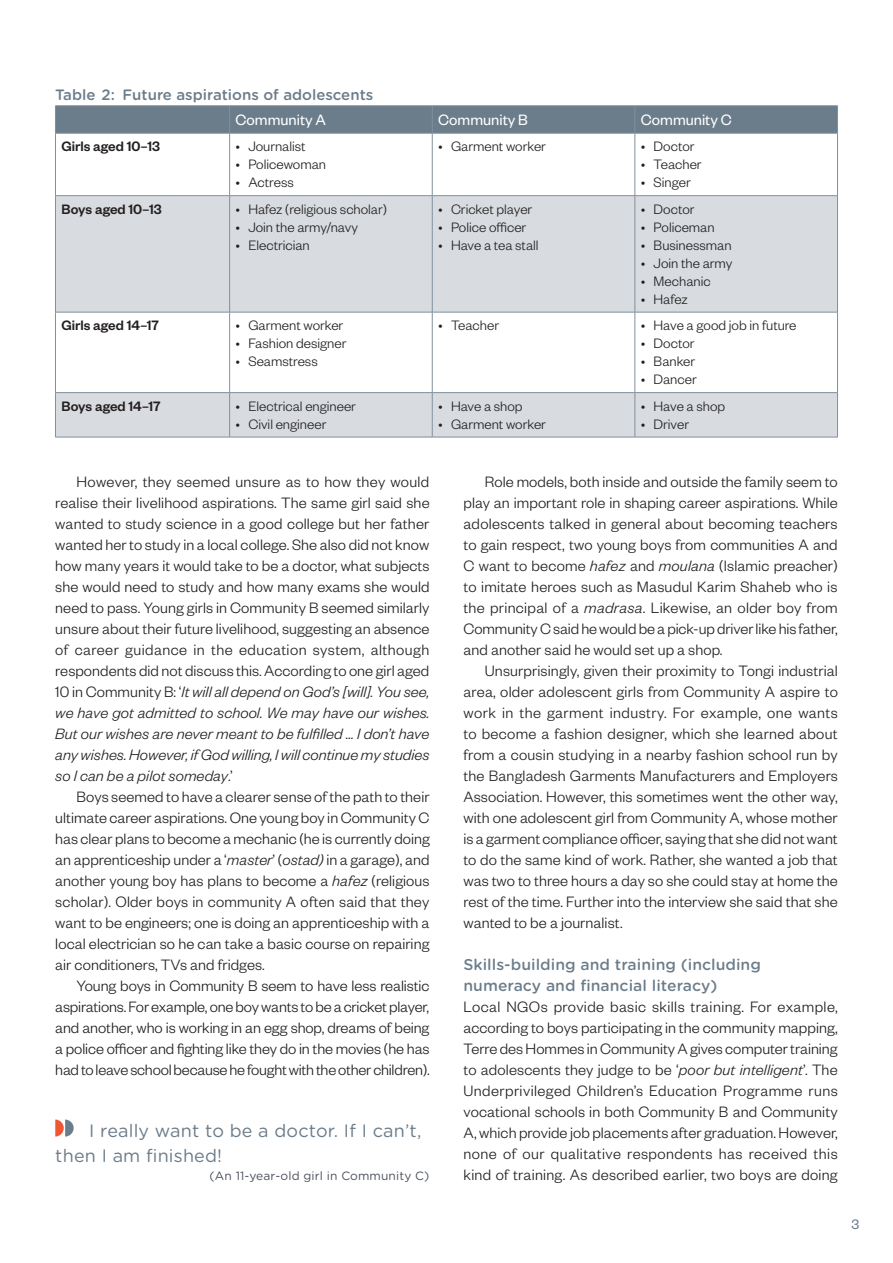
<style>
.page{position:relative;width:893px;height:1263px;background:#fff}
.page>*{position:absolute;margin:0;border:0;box-sizing:border-box;transform-origin:0 0}
.Quotes{font:18px/25.5px "Gotham Rounded";letter-spacing:.01em;color:#6b7c8a}
.Body_text{font:300 16.5px/21px "Founders Grotesk";letter-spacing:.005em;color:#231f20;text-align:justify}
.Body_text_1st_Para{font:300 16.5px/21px "Founders Grotesk";letter-spacing:.015em;color:#231f20;text-align:justify}
.Table_Column_Heading{font:16.5px "Founders Grotesk";color:#fff}
.t1{font:300 15px "Founders Grotesk";color:#231f20}
.Heading_2_no_number{font:500 15px/21px "Gotham Rnd S Sm";color:#6b7c8a}
.Table_Row_Heading{font:500 15px "Founders Grotesk";color:#231f20}
.t2{font:500 15px "Gotham Rounded";color:#6b7c8a}
.t3{font:15px "Founders Grotesk";color:#6b7c8a}
.Quotes_source{font:12px "Gotham Rounded";letter-spacing:.01em;color:#4b515a}
.s1{font-style:italic}
</style>
<div class="page">
<svg style="left:56px;top:196px;width:781px;height:241px;fill:#d8dce0"></svg>
<div style="left:55px;top:106px;width:783px;height:27px;background:#6b7c8a"></div>
<hr style="left:55px;top:133px;width:175px;height:1px;background:#82909c">
<hr style="left:55px;top:133px;width:1px;height:62px;background:#82909c">
<hr style="left:230px;top:133px;width:202px;height:1px;background:#82909c">
<hr style="left:229px;top:133px;width:1px;height:62px;background:#82909c">
<hr style="left:432px;top:133px;width:203px;height:1px;background:#82909c">
<hr style="left:432px;top:133px;width:1px;height:62px;background:#82909c">
<hr style="left:635px;top:133px;width:203px;height:1px;background:#82909c">
<hr style="left:635px;top:133px;width:1px;height:62px;background:#82909c">
<hr style="left:837px;top:133px;width:1px;height:62px;background:#82909c">
<hr style="left:55px;top:195px;width:175px;height:1px;background:#82909c">
<hr style="left:55px;top:196px;width:1px;height:116px;background:#82909c">
<hr style="left:230px;top:195px;width:202px;height:1px;background:#82909c">
<hr style="left:229px;top:196px;width:1px;height:116px;background:#82909c">
<hr style="left:432px;top:195px;width:203px;height:1px;background:#82909c">
<hr style="left:432px;top:196px;width:1px;height:116px;background:#82909c">
<hr style="left:635px;top:195px;width:203px;height:1px;background:#82909c">
<hr style="left:635px;top:196px;width:1px;height:116px;background:#82909c">
<hr style="left:837px;top:196px;width:1px;height:116px;background:#82909c">
<hr style="left:55px;top:312px;width:175px;height:1px;background:#82909c">
<hr style="left:55px;top:312px;width:1px;height:80px;background:#82909c">
<hr style="left:230px;top:312px;width:202px;height:1px;background:#82909c">
<hr style="left:229px;top:312px;width:1px;height:80px;background:#82909c">
<hr style="left:432px;top:312px;width:203px;height:1px;background:#82909c">
<hr style="left:432px;top:312px;width:1px;height:80px;background:#82909c">
<hr style="left:635px;top:312px;width:203px;height:1px;background:#82909c">
<hr style="left:635px;top:312px;width:1px;height:80px;background:#82909c">
<hr style="left:837px;top:312px;width:1px;height:80px;background:#82909c">
<hr style="left:55px;top:392px;width:175px;height:1px;background:#82909c">
<hr style="left:55px;top:393px;width:1px;height:44px;background:#82909c">
<hr style="left:230px;top:392px;width:202px;height:1px;background:#82909c">
<hr style="left:229px;top:393px;width:1px;height:44px;background:#82909c">
<hr style="left:432px;top:392px;width:203px;height:1px;background:#82909c">
<hr style="left:432px;top:393px;width:1px;height:44px;background:#82909c">
<hr style="left:635px;top:392px;width:203px;height:1px;background:#82909c">
<hr style="left:635px;top:393px;width:1px;height:44px;background:#82909c">
<hr style="left:837px;top:393px;width:1px;height:44px;background:#82909c">
<hr style="left:55px;top:437px;width:175px;height:1px;background:#82909c">
<hr style="left:230px;top:437px;width:202px;height:1px;background:#82909c">
<hr style="left:432px;top:437px;width:203px;height:1px;background:#82909c">
<hr style="left:635px;top:437px;width:203px;height:1px;background:#82909c">
<svg style="left:55px;top:1119px;width:19px;height:17px"></svg>
<p class="t2" style="left:55px;top:84px;width:320px">Table 2: Future aspirations of adolescents</p>
<p class="Table_Column_Heading" style="left:236px;top:109px;width:92px">Community A</p>
<p class="Table_Column_Heading" style="left:438px;top:109px;width:91px">Community B</p>
<p class="Table_Column_Heading" style="left:641px;top:109px;width:93px">Community C</p>
<p class="Table_Row_Heading" style="left:61px;top:137px;width:100px">Girls aged 10–13</p>
<p class="t1" style="left:236px;top:137px;width:72px">• Journalist</p>
<p class="t1" style="left:236px;top:155px;width:92px">• Policewoman</p>
<p class="t1" style="left:236px;top:173px;width:60px">• Actress</p>
<p class="Table_Row_Heading" style="left:61px;top:199px;width:102px">Boys aged 10–13</p>
<p class="t1" style="left:236px;top:200px;width:153px">• Hafez (religious scholar)</p>
<p class="t1" style="left:236px;top:218px;width:124px">• Join the army/navy</p>
<p class="t1" style="left:236px;top:236px;width:76px">• Electrician</p>
<p class="Table_Row_Heading" style="left:61px;top:316px;width:99px">Girls aged 14–17</p>
<p class="t1" style="left:236px;top:316px;width:109px">• Garment worker</p>
<p class="t1" style="left:236px;top:334px;width:112px">• Fashion designer</p>
<p class="t1" style="left:236px;top:352px;width:84px">• Seamstress</p>
<p class="Table_Row_Heading" style="left:61px;top:396px;width:101px">Boys aged 14–17</p>
<p class="t1" style="left:236px;top:397px;width:122px">• Electrical engineer</p>
<p class="t1" style="left:236px;top:415px;width:92px">• Civil engineer</p>
<p class="t1" style="left:438px;top:137px;width:109px">• Garment worker</p>
<p class="t1" style="left:641px;top:137px;width:55px">• Doctor</p>
<p class="t1" style="left:641px;top:155px;width:62px">• Teacher</p>
<p class="t1" style="left:641px;top:173px;width:51px">• Singer</p>
<p class="t1" style="left:438px;top:200px;width:96px">• Cricket player</p>
<p class="t1" style="left:438px;top:218px;width:90px">• Police officer</p>
<p class="t1" style="left:438px;top:236px;width:102px">• Have a tea stall</p>
<p class="t1" style="left:641px;top:200px;width:55px">• Doctor</p>
<p class="t1" style="left:641px;top:218px;width:75px">• Policeman</p>
<p class="t1" style="left:641px;top:236px;width:92px">• Businessman</p>
<p class="t1" style="left:641px;top:254px;width:93px">• Join the army</p>
<p class="t1" style="left:641px;top:272px;width:71px">• Mechanic</p>
<p class="t1" style="left:641px;top:290px;width:48px">• Hafez</p>
<p class="t1" style="left:438px;top:316px;width:62px">• Teacher</p>
<p class="t1" style="left:641px;top:316px;width:157px">• Have a good job in future</p>
<p class="t1" style="left:641px;top:334px;width:55px">• Doctor</p>
<p class="t1" style="left:641px;top:352px;width:56px">• Banker</p>
<p class="t1" style="left:641px;top:370px;width:57px">• Dancer</p>
<p class="t1" style="left:438px;top:397px;width:86px">• Have a shop</p>
<p class="t1" style="left:438px;top:415px;width:109px">• Garment worker</p>
<p class="t1" style="left:641px;top:397px;width:86px">• Have a shop</p>
<p class="t1" style="left:641px;top:415px;width:50px">• Driver</p>
<p class="Body_text" style="left:55px;top:471px;width:376px;text-indent:21px">However, they seemed unsure as to how they would realise their livelihood aspirations. The same girl said she wanted to study science in a good college but her father wanted her to study in a local college. She also did not know how many years it would take to be a doctor, what subjects she would need to study and how many exams she would need to pass. Young girls in Community B seemed similarly unsure about their future livelihood, suggesting an absence of career guidance in the education system, although respondents did not discuss this. According to one girl aged 10 in Community B: ‘<span class="s1">It will all depend on God’s [will]. You see, we have got admitted to school. We may have our wishes.<br>But our wishes are never meant to be fulfilled … I don’t have any wishes. However, if God willing, I will continue my studies so I can be a pilot someday</span>.’</p>
<p class="Body_text" style="left:55px;top:786px;width:376px;text-indent:21px">Boys seemed to have a clearer sense of the path to their ultimate career aspirations. One young boy in Community C has clear plans to become a mechanic (he is currently doing an apprenticeship under a ‘<span class="s1">master</span>’ (<span class="s1">ostad)</span> in a garage), and another young boy has plans to become a <span class="s1">hafez</span> (religious scholar). Older boys in community A often said that they want to be engineers; one is doing an apprenticeship with a local electrician so he can take a basic course on repairing air conditioners, TVs and fridges.</p>
<p class="Body_text" style="left:55px;top:975px;width:376px;text-indent:21px">Young boys in Community B seem to have less realistic aspirations. For example, one boy wants to be a cricket player, and another, who is working in an egg shop, dreams of being a police officer and fighting like they do in the movies (he has had to leave school because he fought with the other children).</p>
<p class="Quotes" style="left:55px;top:1116px;width:368px;text-indent:34px">I really want to be a doctor. If I can’t, then I am finished!</p>
<p class="Quotes_source" style="left:210px;top:1167px;width:221px">(An 11-year-old girl in Community C)</p>
<p class="Body_text" style="left:463px;top:471px;width:376px;text-indent:21px">Role models, both inside and outside the family seem to play an important role in shaping career aspirations. While adolescents talked in general about becoming teachers to gain respect, two young boys from communities A and C want to become <span class="s1">hafez</span> and <span class="s1">moulana</span> (Islamic preacher) to imitate heroes such as Masudul Karim Shaheb who is the principal of a <span class="s1">madrasa</span>. Likewise, an older boy from Community C said he would be a pick-up driver like his father, and another said he would set up a shop.</p>
<p class="Body_text" style="left:463px;top:660px;width:376px;text-indent:21px">Unsurprisingly, given their proximity to Tongi industrial area, older adolescent girls from Community A aspire to work in the garment industry. For example, one wants to become a fashion designer, which she learned about from a cousin studying in a nearby fashion school run by the Bangladesh Garments Manufacturers and Employers Association. However, this sometimes went the other way, with one adolescent girl from Community A, whose mother is a garment compliance officer, saying that she did not want to do the same kind of work. Rather, she wanted a job that was two to three hours a day so she could stay at home the rest of the time. Further into the interview she said that she wanted to be a journalist.</p>
<p class="Heading_2_no_number" style="left:463px;top:954px;width:299px">Skills-building and training (including numeracy and financial literacy)</p>
<p class="Body_text_1st_Para" style="left:463px;top:996px;width:376px">Local NGOs provide basic skills training. For example, according to boys participating in the community mapping, Terre des Hommes in Community A gives computer training to adolescents they judge to be ‘<span class="s1">poor but intelligent</span>’. The Underprivileged Children’s Education Programme runs vocational schools in both Community B and Community A, which provide job placements after graduation. However, none of our qualitative respondents has received this kind of training. As described earlier, two boys are doing</p>
<p class="t3" style="left:852px;top:1215px;width:9px">3</p>
</div>
